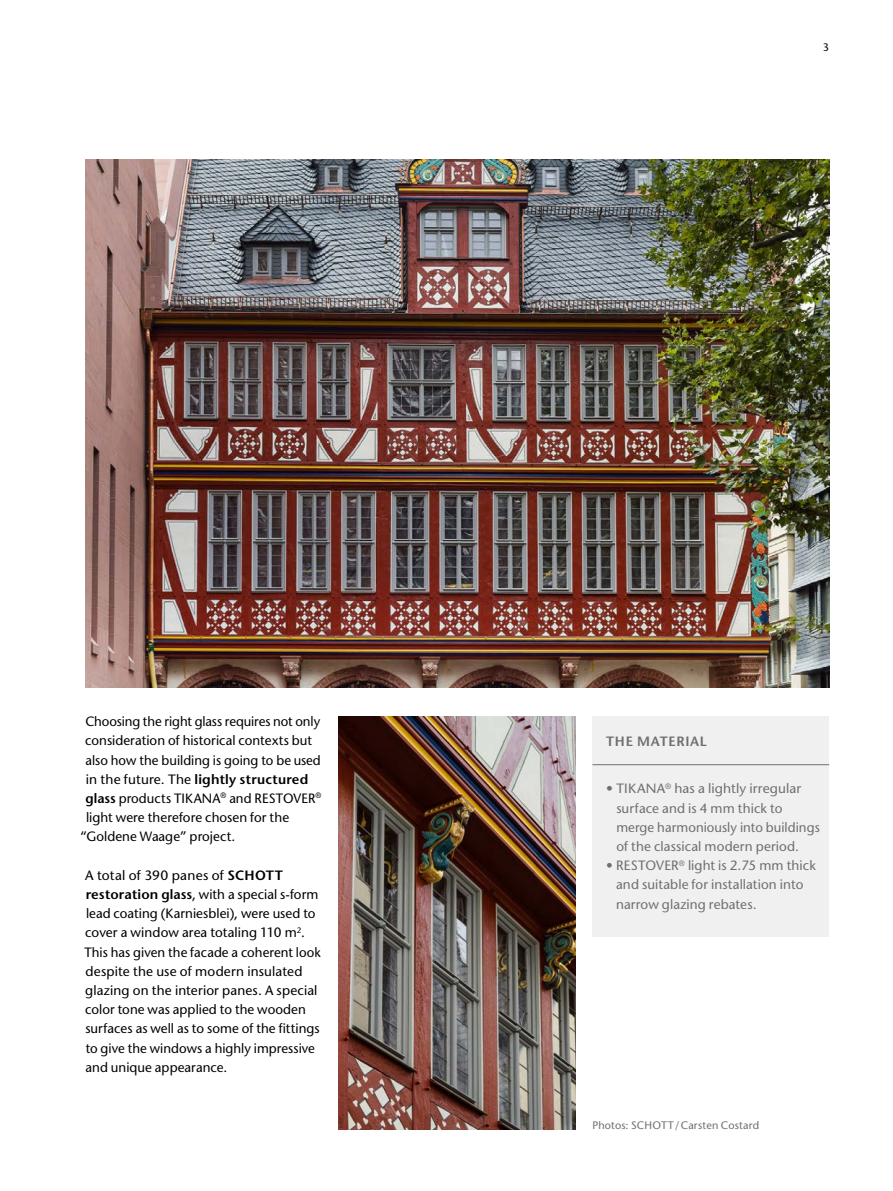
<style>
.page{position:relative;width:893px;height:1191px;background:#fff}
.page>*{position:absolute;margin:0;border:0;box-sizing:border-box;transform-origin:0 0}
.t1{font:500 13.5px/19.2px "Stone Sans Std";letter-spacing:.005em;color:#000}
.t2{font:500 13.5px/19.2px "Stone Sans Std";letter-spacing:.005em;color:#6f6f6e}
.t3{font:600 13.5px "Stone Sans Std";letter-spacing:.015em;color:#000}
.t4{font:600 13.5px "Stone Sans Std";letter-spacing:.055em;color:#6f6f6e}
.t5{font:500 10.8px "Stone Sans Std";letter-spacing:.015em;color:#6f6f6e}
.t6{font:500 10.8px "Stone Sans Std";color:#000}
.s1{font-weight:500}
.s2{font-weight:600}
</style>
<div class="page">
<img style="left:85px;top:159px;width:744px;height:528px">
<img style="left:339px;top:716px;width:236px;height:413px">
<div style="left:592px;top:716px;width:237px;height:221px;background:#f0f0f0"></div>
<hr style="left:592px;top:764px;width:237px;height:1px;background:#6f6f6e">
<p class="t1" style="left:85px;top:712px;width:236px">Choosing the right glass requires not only</p>
<p class="t1" style="left:85px;top:731px;width:228px">consideration of historical contexts but</p>
<p class="t1" style="left:85px;top:750px;width:237px">also how the building is going to be used</p>
<p class="t3" style="left:86px;top:771px;width:224px"><span class="s1">in the future. The</span> lightly structured</p>
<p class="t1" style="left:85px;top:788px;width:237px"><span class="s2">glass</span> products TIKANA<sup>®</sup> and RESTOVER<sup>®</sup></p>
<p class="t1" style="left:86px;top:808px;width:205px">light were therefore chosen for the</p>
<p class="t1" style="left:80px;top:827px;width:157px">“Goldene Waage” project.</p>
<p class="t1" style="left:84px;top:865px;width:238px">A total of 390 panes of <span class="s2">SCHOTT restoration glass</span>, with a special s-form lead coating (Karniesblei), were used to cover a window area totaling 110 m<sup>2</sup>.<br>This has given the facade a coherent look despite the use of modern insulated glazing on the interior panes. A special color tone was applied to the wooden surfaces as well as to some of the fittings to give the windows a highly impressive and unique appearance.</p>
<p class="t6" style="left:823px;top:40px;width:8px">3</p>
<p class="t4" style="left:606px;top:732px;width:102px">THE MATERIAL</p>
<p class="t2" style="left:616px;top:779px;width:205px;text-indent:-10px">• TIKANA<sup>®</sup> has a lightly irregular surface and is 4 mm thick to merge harmoniously into buildings of the classical modern period.</p>
<p class="t2" style="left:616px;top:856px;width:201px;text-indent:-10px">• RESTOVER<sup>®</sup> light is 2.75 mm thick and suitable for installation into narrow glazing rebates.</p>
<p class="t5" style="left:592px;top:1119px;width:168px">Photos: SCHOTT/Carsten Costard</p>
</div>
